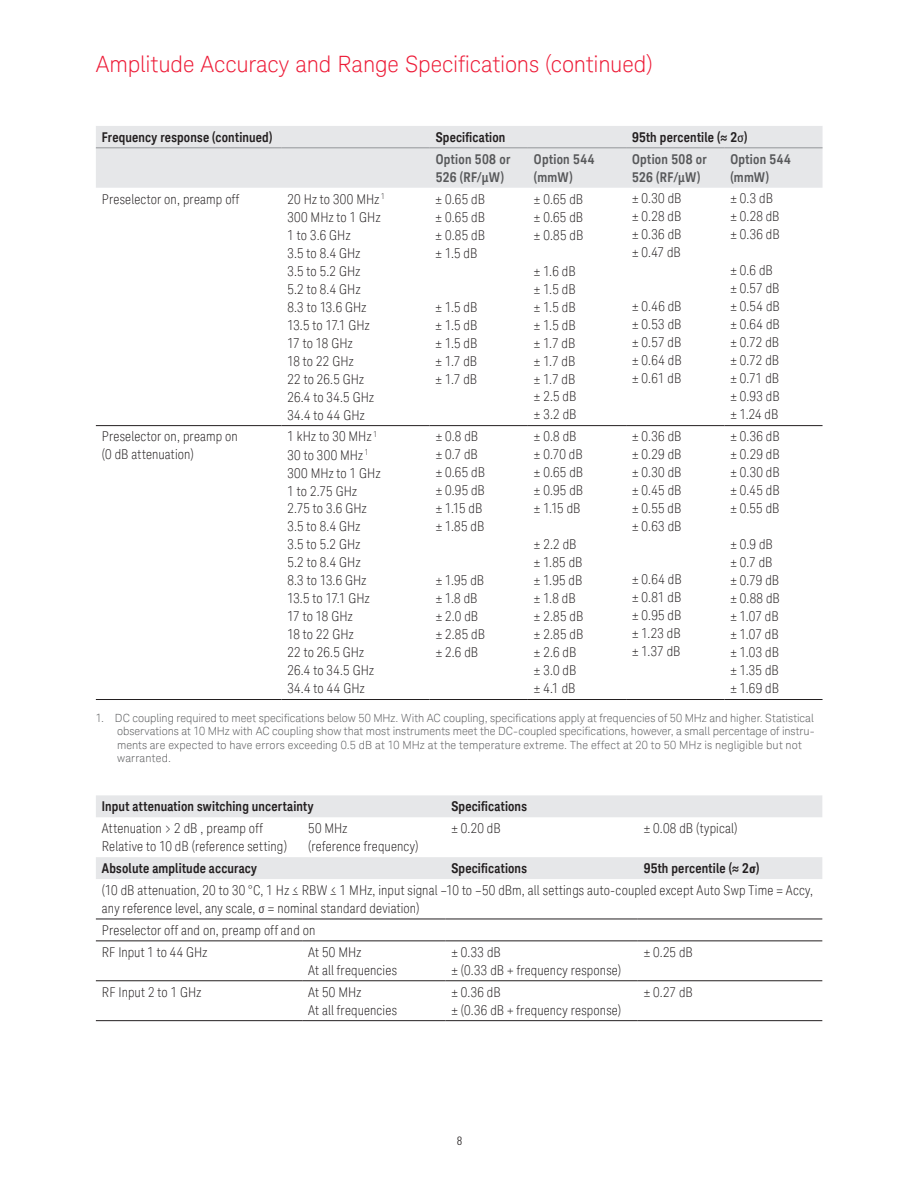
<style>
.page{position:relative;width:918px;height:1188px;background:#fff}
.page>*{position:absolute;margin:0;border:0;box-sizing:border-box;transform-origin:0 0}
.t1{font:300 22.5px "Keysight Sans";letter-spacing:-.005em;color:#ed1a36}
.t2{font:300 condensed 13.5px/18px "Keysight Sans";letter-spacing:.01em;color:#231f20}
.t3{font:700 13.5px "Keysight Sans Condensed";letter-spacing:.015em;color:#231f20}
.t4{font:700 13.5px/18px "Keysight Sans Condensed";letter-spacing:.02em;color:#57585a}
.t5{font:300 12px "Agilent Condensed CFF";color:#231f20}
.t6{font:300 11.25px/13.5px "Keysight Sans";color:#57585a}
.s1{font-family:"Agilent Condensed CFF";font-weight:400}
.s2{font-family:"Agilent Condensed CFF"}
.s3{font-family:"Agilent Condensed CFF";font-stretch:normal}
</style>
<div class="page">
<div style="left:96px;top:126px;width:727px;height:62px;background:#e6e7e9"></div>
<hr style="left:96px;top:425px;width:185px;height:1px;background:#231f20">
<hr style="left:281px;top:425px;width:149px;height:1px;background:#231f20">
<hr style="left:430px;top:425px;width:98px;height:1px;background:#231f20">
<hr style="left:528px;top:425px;width:98px;height:1px;background:#231f20">
<hr style="left:626px;top:425px;width:98px;height:1px;background:#231f20">
<hr style="left:724px;top:425px;width:99px;height:1px;background:#231f20">
<hr style="left:96px;top:147px;width:185px;height:1px;background:#939598">
<hr style="left:281px;top:147px;width:149px;height:1px;background:#939598">
<hr style="left:430px;top:147px;width:98px;height:1px;background:#939598">
<hr style="left:528px;top:147px;width:98px;height:1px;background:#939598">
<hr style="left:626px;top:147px;width:98px;height:1px;background:#939598">
<hr style="left:724px;top:147px;width:99px;height:1px;background:#939598">
<hr style="left:96px;top:699px;width:185px;height:1px;background:#231f20">
<hr style="left:281px;top:699px;width:149px;height:1px;background:#231f20">
<hr style="left:430px;top:699px;width:98px;height:1px;background:#231f20">
<hr style="left:528px;top:699px;width:98px;height:1px;background:#231f20">
<hr style="left:626px;top:699px;width:98px;height:1px;background:#231f20">
<hr style="left:724px;top:699px;width:99px;height:1px;background:#231f20">
<svg style="left:96px;top:795px;width:726px;height:84px;fill:#eaebec"></svg>
<hr style="left:96px;top:919px;width:206px;height:1px;background:#231f20">
<hr style="left:302px;top:919px;width:143px;height:1px;background:#231f20">
<hr style="left:445px;top:919px;width:193px;height:1px;background:#231f20">
<hr style="left:638px;top:919px;width:184px;height:1px;background:#231f20">
<hr style="left:96px;top:940px;width:206px;height:1px;background:#231f20">
<hr style="left:302px;top:940px;width:143px;height:1px;background:#231f20">
<hr style="left:445px;top:940px;width:193px;height:1px;background:#231f20">
<hr style="left:638px;top:940px;width:184px;height:1px;background:#231f20">
<hr style="left:96px;top:980px;width:206px;height:1px;background:#231f20">
<hr style="left:302px;top:980px;width:143px;height:1px;background:#231f20">
<hr style="left:445px;top:980px;width:193px;height:1px;background:#231f20">
<hr style="left:638px;top:980px;width:184px;height:1px;background:#231f20">
<hr style="left:96px;top:1020px;width:206px;height:1px;background:#231f20">
<hr style="left:302px;top:1020px;width:143px;height:1px;background:#231f20">
<hr style="left:445px;top:1020px;width:193px;height:1px;background:#231f20">
<hr style="left:638px;top:1020px;width:184px;height:1px;background:#231f20">
<h1 class="t1" style="left:96px;top:51px;width:559px">Amplitude Accuracy and Range Specifications (continued)</h1>
<p class="t3" style="left:102px;top:129px;width:172px">Frequency response (continued)</p>
<p class="t3" style="left:436px;top:129px;width:71px">Specification</p>
<p class="t3" style="left:632px;top:129px;width:117px">95th percentile (≈ 2<span class="s1">σ</span>)</p>
<p class="t4" style="left:436px;top:150px;width:76px">Option 508 or<br>526 (RF/μW)</p>
<p class="t4" style="left:534px;top:150px;width:62px">Option 544 (mmW)</p>
<p class="t4" style="left:632px;top:150px;width:76px">Option 508 or<br>526 (RF/μW)</p>
<p class="t4" style="left:730px;top:150px;width:62px">Option 544 (mmW)</p>
<p class="t2" style="left:102px;top:190px;width:139px">Preselector on, preamp off</p>
<p class="t2" style="left:287px;top:190px;width:99px">20 Hz to 300 MHz <sup>1<br></sup>300 MHz to 1 GHz<br>1 to 3.6 GHz<br>3.5 to 8.4 GHz<br>3.5 to 5.2 GHz<br>5.2 to 8.4 GHz<br>8.3 to 13.6 GHz<br>13.5 to 17.1 GHz<br>17 to 18 GHz<br>18 to 22 GHz<br>22 to 26.5 GHz<br>26.4 to 34.5 GHz<br>34.4 to 44 GHz</p>
<p class="t2" style="left:436px;top:190px;width:51px;text-align:justify">± 0.65 dB ± 0.65 dB ± 0.85 dB ± 1.5 dB</p>
<p class="t2" style="left:730px;top:190px;width:51px">± 0.3 dB ± 0.28 dB ± 0.36 dB</p>
<p class="t2" style="left:730px;top:262px;width:51px">± 0.6 dB ± 0.57 dB ± 0.54 dB ± 0.64 dB ± 0.72 dB ± 0.72 dB ± 0.71 dB ± 0.93 dB ± 1.24 dB</p>
<p class="t2" style="left:632px;top:190px;width:51px;text-align:justify">± 0.30 dB ± 0.28 dB ± 0.36 dB ± 0.47 dB</p>
<p class="t2" style="left:534px;top:190px;width:51px;text-align:justify">± 0.65 dB ± 0.65 dB ± 0.85 dB</p>
<p class="t2" style="left:534px;top:262px;width:44px;text-align:justify">± 1.6 dB ± 1.5 dB ± 1.5 dB ± 1.5 dB ± 1.7 dB ± 1.7 dB ± 1.7 dB ± 2.5 dB ± 3.2 dB</p>
<p class="t2" style="left:632px;top:298px;width:51px;text-align:justify">± 0.46 dB ± 0.53 dB ± 0.57 dB ± 0.64 dB ± 0.61 dB</p>
<p class="t2" style="left:436px;top:298px;width:43px;text-align:justify">± 1.5 dB ± 1.5 dB ± 1.5 dB ± 1.7 dB ± 1.7 dB</p>
<p class="t2" style="left:102px;top:428px;width:138px">Preselector on, preamp on (0 dB attenuation)</p>
<p class="t2" style="left:287px;top:428px;width:95px">1 kHz to 30 MHz <sup>1<br></sup>30 to 300 MHz <sup>1<br></sup>300 MHz to 1 GHz<br>1 to 2.75 GHz<br>2.75 to 3.6 GHz<br>3.5 to 8.4 GHz<br>3.5 to 5.2 GHz<br>5.2 to 8.4 GHz<br>8.3 to 13.6 GHz<br>13.5 to 17.1 GHz<br>17 to 18 GHz<br>18 to 22 GHz<br>22 to 26.5 GHz<br>26.4 to 34.5 GHz<br>34.4 to 44 GHz</p>
<p class="t2" style="left:436px;top:428px;width:51px">± 0.8 dB ± 0.7 dB ± 0.65 dB ± 0.95 dB ± 1.15 dB ± 1.85 dB</p>
<p class="t2" style="left:730px;top:427px;width:51px;text-align:justify">± 0.36 dB ± 0.29 dB ± 0.30 dB ± 0.45 dB ± 0.55 dB</p>
<p class="t2" style="left:730px;top:535px;width:51px">± 0.9 dB ± 0.7 dB ± 0.79 dB ± 0.88 dB ± 1.07 dB ± 1.07 dB ± 1.03 dB ± 1.35 dB ± 1.69 dB</p>
<p class="t6" style="left:117px;top:711px;width:699px;text-indent:-21px">1. DC coupling required to meet specifications below 50 MHz. With AC coupling, specifications apply at frequencies of 50 MHz and higher. Statistical observations at 10 MHz with AC coupling show that most instruments meet the DC-coupled specifications, however, a small percentage of instru&shy;ments are expected to have errors exceeding 0.5 dB at 10 MHz at the temperature extreme. The effect at 20 to 50 MHz is negligible but not warranted.</p>
<p class="t3" style="left:102px;top:798px;width:213px">Input attenuation switching uncertainty</p>
<p class="t3" style="left:451px;top:798px;width:77px">Specifications</p>
<p class="t2" style="left:102px;top:819px;width:187px">Attenuation &gt; 2 dB , preamp off<br>Relative to 10 dB (reference setting)</p>
<p class="t2" style="left:308px;top:819px;width:112px">50 MHz<br>(reference frequency)</p>
<p class="t2" style="left:451px;top:819px;width:51px">± 0.20 dB</p>
<p class="t2" style="left:644px;top:819px;width:95px">± 0.08 dB (typical)</p>
<p class="t3" style="left:102px;top:860px;width:157px">Absolute amplitude accuracy</p>
<p class="t3" style="left:451px;top:860px;width:77px">Specifications</p>
<p class="t3" style="left:644px;top:860px;width:117px">95th percentile (≈ 2<span class="s2">σ</span>)</p>
<p class="t2" style="left:102px;top:881px;width:713px">(10 dB attenuation, 20 to 30 °C, 1 Hz ≤ RBW ≤ 1 MHz, input signal –10 to –50 dBm, all settings auto-coupled except Auto Swp Time = Accy, any reference level, any scale, <span class="s3">σ</span> = nominal standard deviation)</p>
<p class="t2" style="left:102px;top:919px;width:215px;line-height:21.9px">Preselector off and on, preamp off and on<br>RF Input 1 to 44 GHz</p>
<p class="t2" style="left:632px;top:428px;width:51px;text-align:justify">± 0.36 dB ± 0.29 dB ± 0.30 dB ± 0.45 dB ± 0.55 dB ± 0.63 dB</p>
<p class="t2" style="left:534px;top:428px;width:51px">± 0.8 dB ± 0.70 dB ± 0.65 dB ± 0.95 dB ± 1.15 dB</p>
<p class="t2" style="left:534px;top:536px;width:51px">± 2.2 dB ± 1.85 dB ± 1.95 dB ± 1.8 dB ± 2.85 dB ± 2.85 dB ± 2.6 dB ± 3.0 dB ± 4.1 dB</p>
<p class="t2" style="left:632px;top:570px;width:51px;text-align:justify">± 0.64 dB ± 0.81 dB ± 0.95 dB ± 1.23 dB ± 1.37 dB</p>
<p class="t2" style="left:436px;top:572px;width:51px">± 1.95 dB ± 1.8 dB ± 2.0 dB ± 2.85 dB ± 2.6 dB</p>
<p class="t2" style="left:308px;top:943px;width:90px">At 50 MHz<br>At all frequencies</p>
<p class="t2" style="left:451px;top:943px;width:171px">± 0.33 dB<br>± (0.33 dB + frequency response)</p>
<p class="t2" style="left:644px;top:943px;width:51px">± 0.25 dB</p>
<p class="t2" style="left:102px;top:983px;width:101px">RF Input 2 to 1 GHz</p>
<p class="t2" style="left:308px;top:983px;width:90px">At 50 MHz<br>At all frequencies</p>
<p class="t2" style="left:451px;top:983px;width:171px">± 0.36 dB<br>± (0.36 dB + frequency response)</p>
<p class="t2" style="left:644px;top:983px;width:51px">± 0.27 dB</p>
<p class="t5" style="left:457px;top:1132px;width:7px">8</p>
</div>
